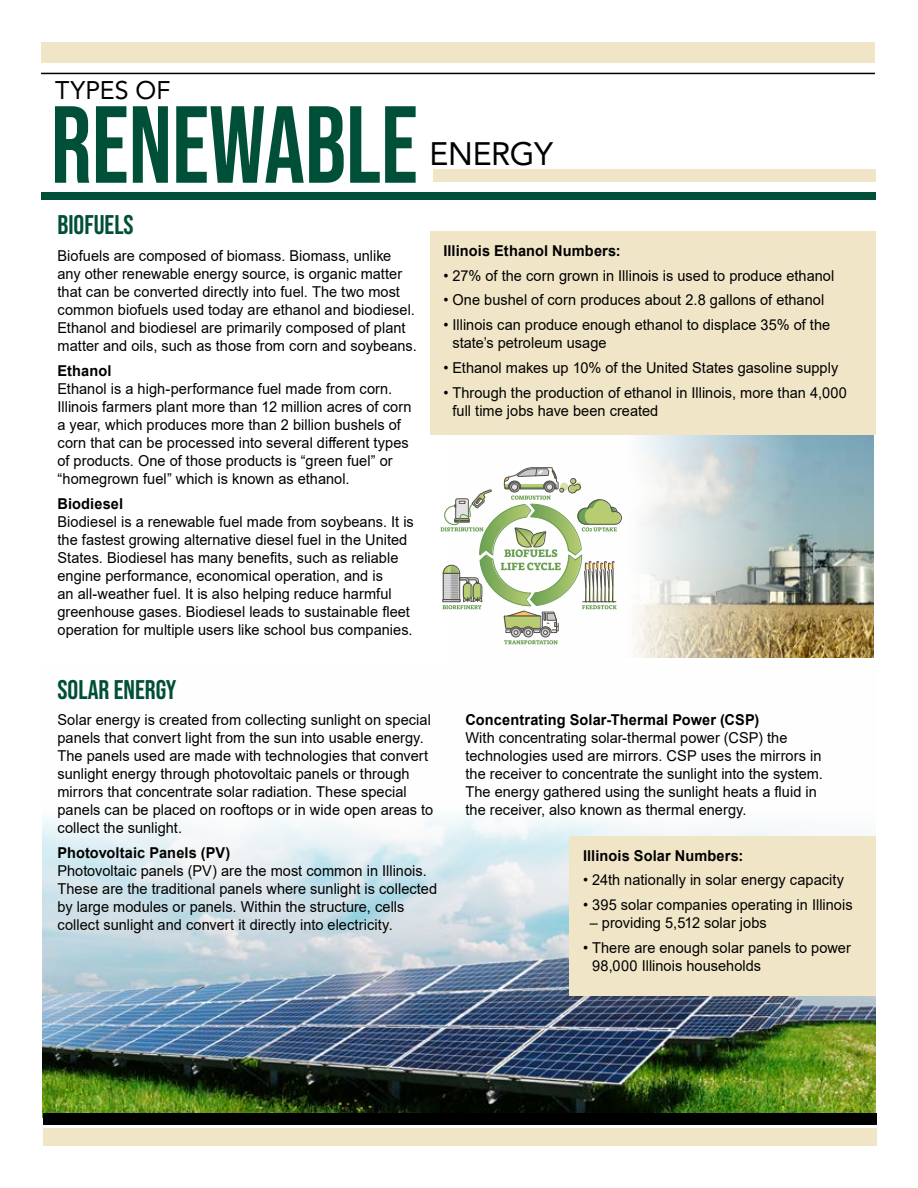
<style>
.page{position:relative;width:918px;height:1188px;background:#fff}
.page>*{position:absolute;margin:0;border:0;box-sizing:border-box;transform-origin:0 0}
.t1{font:109.35px "Bebas Neue";color:#004f39;scale:.93 1}
.t2{font:32.4px "Avenir LT Pro";letter-spacing:-.015em;color:#000}
.t3{font:27px "Bebas Neue";color:#004f39}
.t4{font:25.5px "Avenir LT Pro";letter-spacing:.005em;color:#000}
.t5{font:15px/18px "Arial";letter-spacing:.005em;color:#000}
.t6{font:700 15px "Arial";letter-spacing:.01em;color:#000}
</style>
<div class="page">
<img style="left:505px;top:435px;width:369px;height:222px">
<img style="left:43px;top:816px;width:832px;height:297px">
<div style="left:43px;top:1128px;width:834px;height:17px;background:#f1e5c7"></div>
<div style="left:43px;top:1113px;width:834px;height:11px;background:#000"></div>
<div style="left:41px;top:192px;width:834px;height:8px;background:#004f39"></div>
<div style="left:433px;top:169px;width:442px;height:13px;background:#f1e5c7"></div>
<hr style="left:41px;top:73px;width:834px;height:1px;background:#000">
<div style="left:42px;top:43px;width:833px;height:20px;background:#f1e5c7"></div>
<div style="left:430px;top:232px;width:445px;height:203px;background:#f1e5c7"></div>
<div style="left:570px;top:836px;width:306px;height:160px;background:#f1e5c7"></div>
<svg style="left:440px;top:467px;width:182px;height:177px"></svg>
<h3 class="t4" style="left:55px;top:75px;width:117px">TYPES OF</h3>
<h1 class="t1" style="left:51px;top:83px;width:396px">RENEWABLE</h1>
<h3 class="t3" style="left:58px;top:210px;width:78px">BIOFUELS</h3>
<p class="t5" style="left:58px;top:247px;width:361px">Biofuels are composed of biomass. Biomass, unlike any other renewable energy source, is organic matter that can be converted directly into fuel. The two most common biofuels used today are ethanol and biodiesel.<br>Ethanol and biodiesel are primarily composed of plant matter and oils, such as those from corn and soybeans.</p>
<p class="t6" style="left:58px;top:360px;width:56px">Ethanol</p>
<p class="t5" style="left:58px;top:379px;width:356px">Ethanol is a high-performance fuel made from corn.<br>Illinois farmers plant more than 12 million acres of corn a year, which produces more than 2 billion bushels of corn that can be processed into several different types of products. One of those products is “green fuel” or “homegrown fuel” which is known as ethanol.</p>
<p class="t6" style="left:58px;top:493px;width:67px">Biodiesel</p>
<p class="t5" style="left:58px;top:512px;width:358px">Biodiesel is a renewable fuel made from soybeans. It is the fastest growing alternative diesel fuel in the United States. Biodiesel has many benefits, such as reliable engine performance, economical operation, and is<br>an all-weather fuel. It is also helping reduce harmful greenhouse gases. Biodiesel leads to sustainable fleet operation for multiple users like school bus companies.</p>
<h2 class="t2" style="left:430px;top:134px;width:125px">ENERGY</h2>
<p class="t6" style="left:443px;top:240px;width:179px">Illinois Ethanol Numbers:</p>
<p class="t5" style="left:443px;top:266px;width:393px">• 27% of the corn grown in Illinois is used to produce ethanol</p>
<p class="t5" style="left:443px;top:291px;width:382px">• One bushel of corn produces about 2.8 gallons of ethanol</p>
<p class="t5" style="left:452px;top:316px;width:379px;text-indent:-9px">• Illinois can produce enough ethanol to displace 35% of the state’s petroleum usage</p>
<p class="t5" style="left:443px;top:359px;width:396px">• Ethanol makes up 10% of the United States gasoline supply</p>
<p class="t5" style="left:452px;top:383px;width:396px;text-indent:-9px">• Through the production of ethanol in Illinois, more than 4,000 full time jobs have been created</p>
<h3 class="t3" style="left:58px;top:674px;width:121px">SOLAR ENERGY</h3>
<p class="t5" style="left:58px;top:711px;width:377px">Solar energy is created from collecting sunlight on special panels that convert light from the sun into usable energy.<br>The panels used are made with technologies that convert sunlight energy through photovoltaic panels or through mirrors that concentrate solar radiation. These special panels can be placed on rooftops or in wide open areas to collect the sunlight.</p>
<p class="t6" style="left:58px;top:842px;width:174px">Photovoltaic Panels (PV)</p>
<p class="t5" style="left:58px;top:862px;width:381px">Photovoltaic panels (PV) are the most common in Illinois.<br>These are the traditional panels where sunlight is collected by large modules or panels. Within the structure, cells collect sunlight and convert it directly into electricity.</p>
<p class="t6" style="left:465px;top:710px;width:295px">Concentrating Solar-Thermal Power (CSP)</p>
<p class="t5" style="left:465px;top:729px;width:359px">With concentrating solar-thermal power (CSP) the technologies used are mirrors. CSP uses the mirrors in the receiver to concentrate the sunlight into the system.<br>The energy gathered using the sunlight heats a fluid in the receiver, also known as thermal energy.</p>
<p class="t6" style="left:583px;top:845px;width:162px">Illinois Solar Numbers:</p>
<p class="t5" style="left:583px;top:871px;width:263px">• 24th nationally in solar energy capacity</p>
<p class="t5" style="left:583px;top:896px;width:271px">• 395 solar companies operating in Illinois</p>
<p class="t5" style="left:590px;top:914px;width:179px">– providing 5,512 solar jobs</p>
<p class="t5" style="left:592px;top:939px;width:260px;text-indent:-9px">• There are enough solar panels to power<br>98,000 Illinois households</p>
</div>
